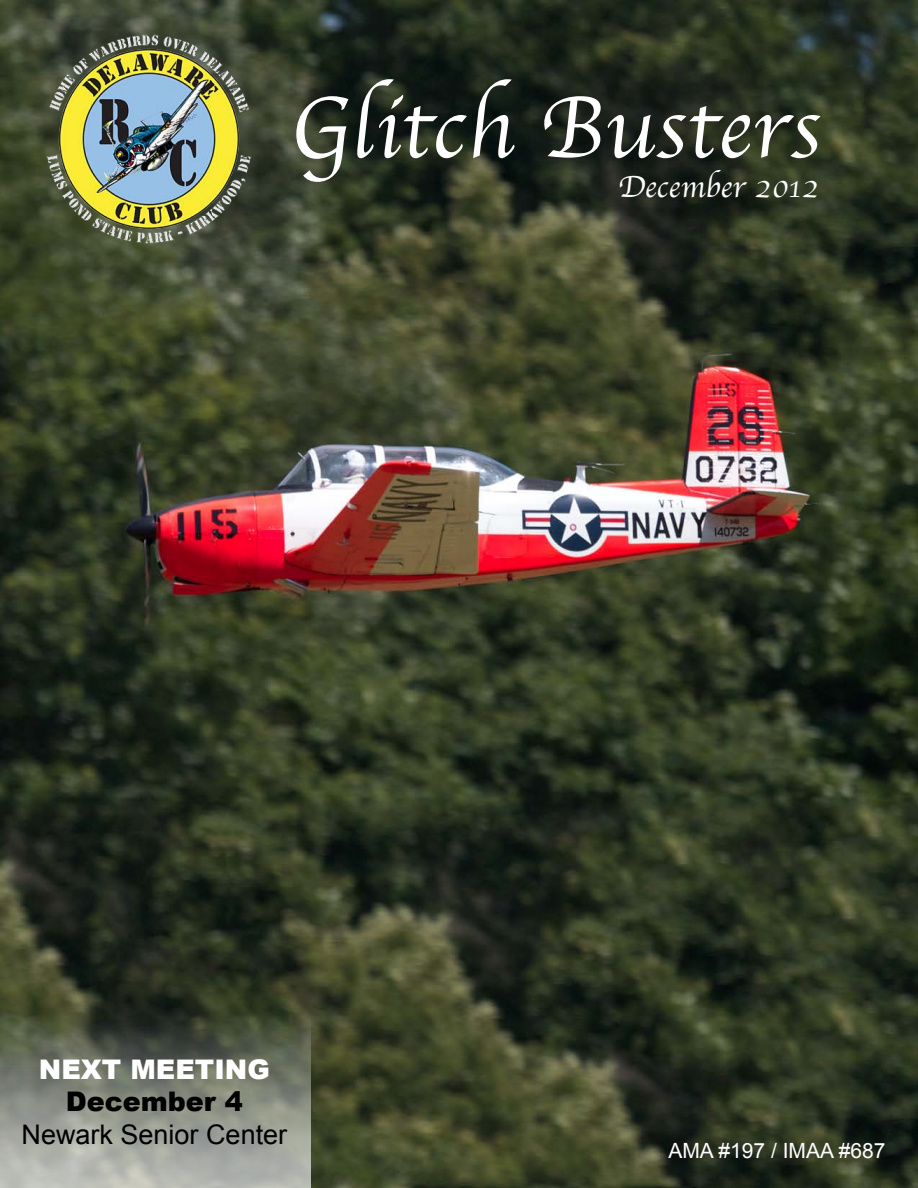
<style>
.page{position:relative;width:918px;height:1188px;background:#fff}
.page>*{position:absolute;margin:0;border:0;box-sizing:border-box;transform-origin:0 0}
.t1{font:90px "Apple Chancery";color:#fff}
.t2{font:31.5px "Apple Chancery";color:#fff}
.t3{font:27px "Arial";color:#000}
.t4{font:900 27px "Arial";color:#fff}
.t5{font:900 27px "Arial";color:#000}
.t6{font:21px "Arial";color:#fff}
</style>
<div class="page">
<img style="left:0;top:0;width:918px;height:1188px">
<svg style="left:0;top:1011px;width:310px;height:177px"></svg>
<img style="left:45px;top:35px;width:208px;height:208px">
<h1 class="t1" style="left:290px;top:56px;width:532px">Glitch Busters</h1>
<p class="t2" style="left:618px;top:161px;width:202px">December 2012</p>
<p class="t4" style="left:39px;top:1050px;width:232px">NEXT MEETING</p>
<p class="t5" style="left:66px;top:1082px;width:179px">December 4</p>
<p class="t3" style="left:22px;top:1117px;width:267px">Newark Senior Center</p>
<p class="t6" style="left:668px;top:1137px;width:219px">AMA #197 / IMAA #687</p>
</div>
